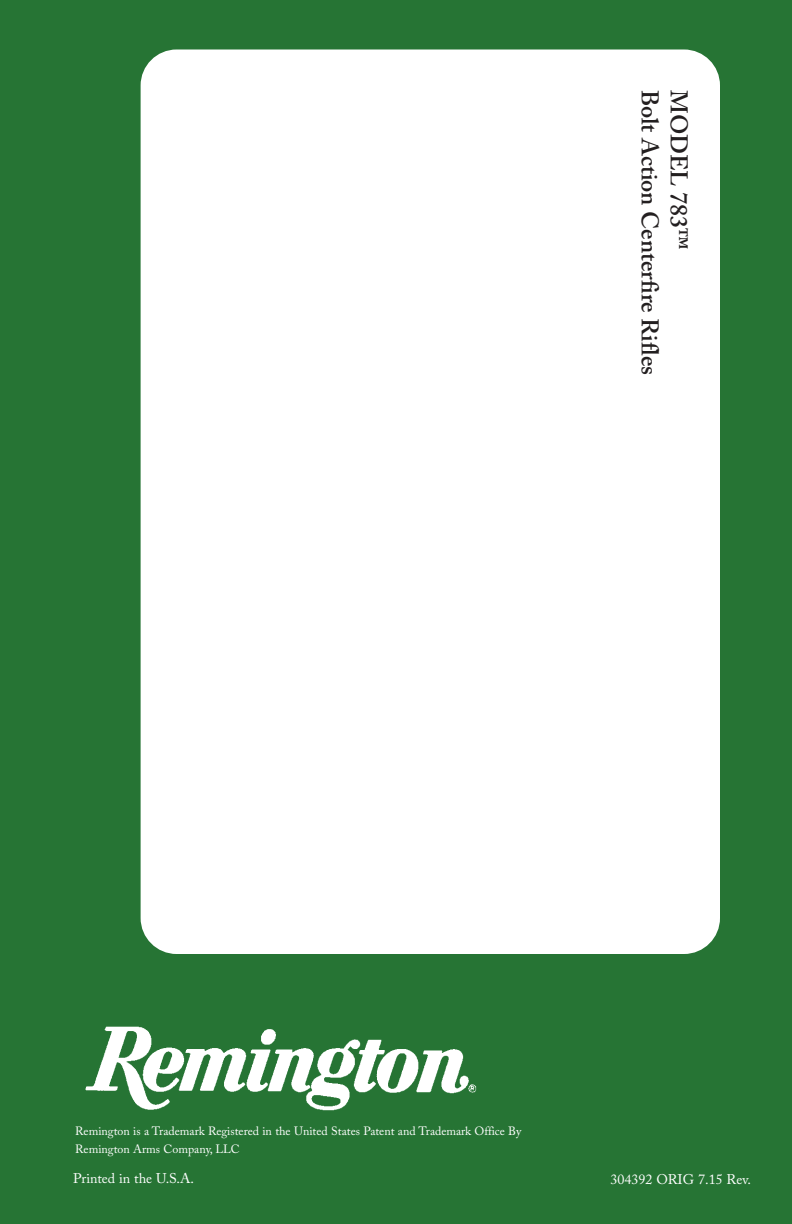
<style>
.page{position:relative;width:792px;height:1224px;background:#267434}
.page>*{position:absolute;margin:0;border:0;box-sizing:border-box;transform-origin:0 0}
.t1{font:600 24px "Adobe Caslon Pro";color:#231f20}
.t2{font:14px "Adobe Caslon Pro";color:#fff}
.t3{font:12px/18px "Adobe Caslon Pro";color:#fff}
</style>
<div class="page">
<div style="left:141px;top:50px;width:579px;height:904px;background:#fff;border-radius:36px"></div>
<img style="left:85px;top:1026px;width:392px;height:85px">
<h1 class="t1" style="left:659px;top:90px;width:287px;rotate:90deg">Bolt Action Centerfire Rifles</h1>
<h1 class="t1" style="left:688px;top:90px;width:161px;rotate:90deg">MODEL 783™</h1>
<p class="t3" style="left:75px;top:1124px;width:448px">Remington is a Trademark Registered in the United States Patent and Trademark Office By<br>Remington Arms Company, LLC</p>
<p class="t2" style="left:73px;top:1173px;width:122px">Printed in the U.S.A.</p>
<p class="t2" style="left:611px;top:1174px;width:142px">304392 ORIG 7.15 Rev.</p>
</div>
